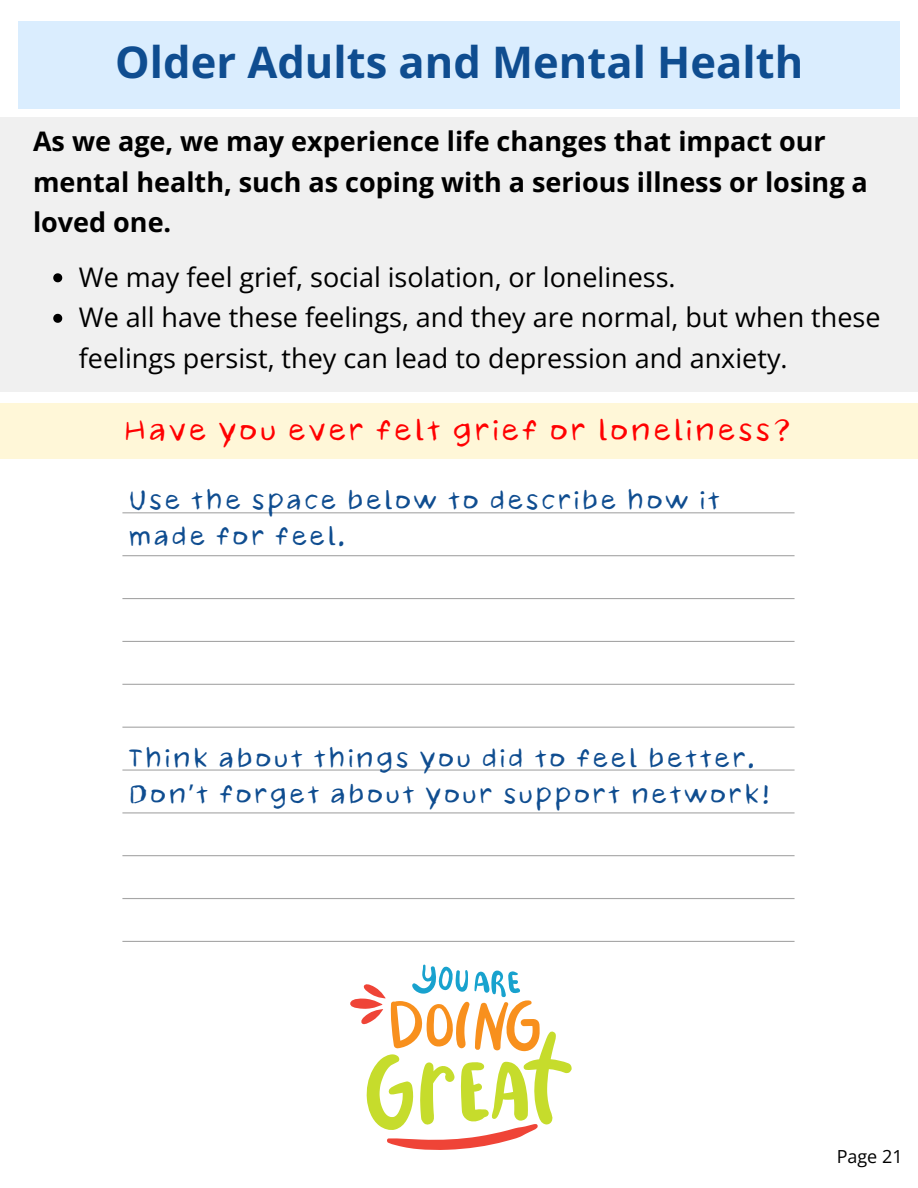
<style>
.page{position:relative;width:918px;height:1188px;background:#fff}
.page>*{position:absolute;margin:0;border:0;box-sizing:border-box;transform-origin:0 0}
.t1{font:700 43.5px "Open Sans";color:#0f4d90}
.t2{font:27px/40.5px "Open Sans";color:#000}
.t3{font:700 27px/40.5px "Open Sans";color:#000}
.t4{font:27px "Taytex Alt";color:#ff0101}
.t5{font:24px/36px "Taytex Alt";color:#0f4d90}
.t6{font:18px "Open Sans";color:#000}
.s1{font-family:"Noto Sans Gurmukhi"}
</style>
<div class="page">
<div style="left:18px;top:21px;width:881px;height:88px;background:#daedfe"></div>
<div style="left:0;top:117px;width:918px;height:274px;background:#f0f0f0"></div>
<hr style="left:122px;top:555px;width:673px;height:1px;background:#a6a6a6">
<hr style="left:122px;top:512px;width:673px;height:1px;background:#a6a6a6">
<hr style="left:122px;top:598px;width:673px;height:1px;background:#a6a6a6">
<hr style="left:122px;top:641px;width:673px;height:1px;background:#a6a6a6">
<hr style="left:122px;top:684px;width:673px;height:1px;background:#a6a6a6">
<hr style="left:122px;top:727px;width:673px;height:1px;background:#a6a6a6">
<hr style="left:122px;top:769px;width:673px;height:2px;background:#a6a6a6">
<hr style="left:122px;top:812px;width:673px;height:1px;background:#a6a6a6">
<hr style="left:122px;top:855px;width:673px;height:1px;background:#a6a6a6">
<hr style="left:122px;top:898px;width:673px;height:1px;background:#a6a6a6">
<hr style="left:122px;top:941px;width:673px;height:1px;background:#a6a6a6">
<svg style="left:350px;top:965px;width:222px;height:185px"></svg>
<svg style="left:53px;top:273px;width:9px;height:9px"></svg>
<svg style="left:53px;top:314px;width:9px;height:9px"></svg>
<div style="left:0;top:404px;width:918px;height:55px;background:#fff7d8"></div>
<h1 class="t1" style="left:115px;top:32px;width:689px">Older Adults and Mental Health</h1>
<h2 class="t3" style="left:33px;top:120px;width:836px">As we age, we may experience life changes that impact our mental health, such as coping with a serious illness or losing a loved one.</h2>
<p class="t2" style="left:79px;top:256px;width:598px">We may feel grief, social isolation, or loneliness.</p>
<p class="t2" style="left:79px;top:297px;width:803px">We all have these feelings, and they are normal, but when these feelings persist, they can lead to depression and anxiety.</p>
<p class="t4" style="left:122px;top:417px;width:672px">Have you ever felt grief or loneliness?</p>
<p class="t5" style="left:127px;top:483px;width:595px">Use the space below to describe how it made for feel.</p>
<p class="t5" style="left:127px;top:740px;width:645px">Think about things you did to feel better.<br>Don<span class="s1">’</span>t forget about your support network!</p>
<p class="t6" style="left:837px;top:1144px;width:67px">Page 21</p>
</div>
